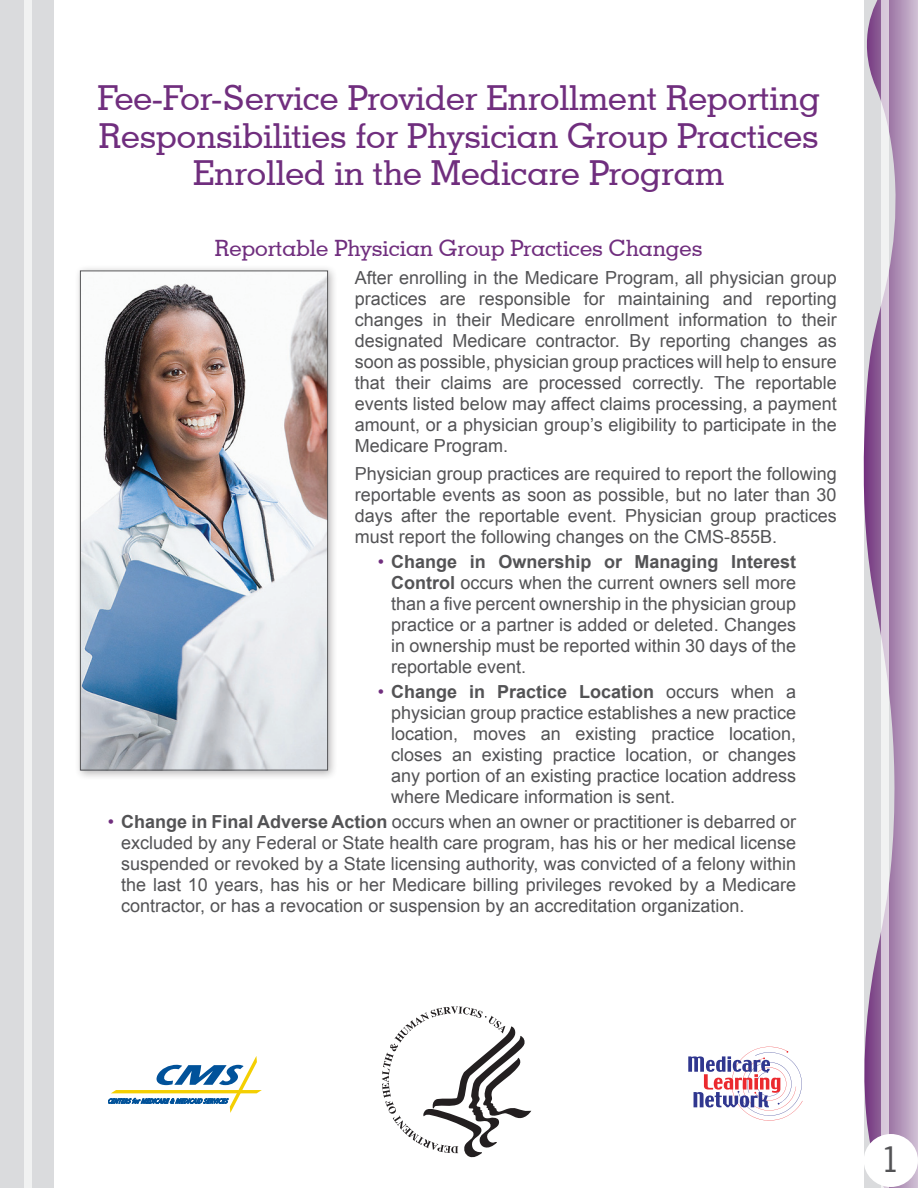
<style>
.page{position:relative;width:918px;height:1188px;background:#fff}
.page>*{position:absolute;margin:0;border:0;box-sizing:border-box;transform-origin:0 0}
.t1{font:500 34.5px/37.5px "Geometric Slab 703 BT";color:#702e7e;text-align:center}
.Page_Numbers{font:33px "News Gothic Std";color:#535355}
.t2{font:500 22.5px "Geometric Slab 703 BT";color:#702e7e}
.Body_Text{font:18px/21px "Arial";color:#535355;text-align:justify}
.Photo_Bullet_List{font:18px/21px "Arial";color:#535355;text-align:justify}
.Bullet_List{font:18px/21px "Arial";color:#535355;text-align:justify}
.s1{color:#702e7e}
.s2{font-weight:700}
</style>
<div class="page">
<div style="left:74px;top:264px;width:265px;height:517px;background:#231f20;opacity:.33"></div>
<svg style="left:863px;top:0;width:55px;height:1188px;background:#baa4c0"></svg>
<div style="left:0;top:0;width:54px;height:1188px;background:#dadbdd"></div>
<div style="left:24px;top:0;width:8px;height:1188px;background:#f1f2f2"></div>
<svg style="left:882px;top:0;width:7px;height:1188px;fill:#dacbdc"></svg>
<div style="left:864px;top:1134px;width:54px;height:53px;background:#fff;border-radius:50%"></div>
<svg style="left:382px;top:1007px;width:149px;height:150px"></svg>
<img style="left:82px;top:273px;width:244px;height:495px">
<svg style="left:108px;top:1056px;width:154px;height:57px"></svg>
<svg style="left:688px;top:1047px;width:115px;height:74px"></svg>
<div style="left:80px;top:271px;width:248px;height:499px;border:1px solid #535355"></div>
<p class="t1" style="left:97px;top:79px;width:724px">Fee-For-Service Provider Enrollment Reporting<br>Responsibilities for Physician Group Practices<br>Enrolled in the Medicare Program</p>
<p class="t2" style="left:215px;top:234px;width:489px">Reportable Physician Group Practices Changes</p>
<p class="Body_Text" style="left:355px;top:268px;width:483px">After enrolling in the Medicare Program, all physician group practices are responsible for maintaining and reporting changes in their Medicare enrollment information to their designated Medicare contractor. By reporting changes as soon as possible, physician group practices will help to ensure that their claims are processed correctly. The reportable events listed below may affect claims processing, a payment amount, or a physician group’s eligibility to participate in the Medicare Program.</p>
<p class="Body_Text" style="left:355px;top:463px;width:483px">Physician group practices are required to report the following reportable events as soon as possible, but no later than 30 days after the reportable event. Physician group practices must report the following changes on the CMS-855B.</p>
<p class="Photo_Bullet_List" style="left:391px;top:551px;width:407px;text-indent:-13px"><span class="s1">•</span> <span class="s2">Change in Ownership or Managing Interest Control</span> occurs when the current owners sell more than a five percent ownership in the physician group practice or a partner is added or deleted. Changes in ownership must be reported within 30 days of the reportable event.</p>
<p class="Photo_Bullet_List" style="left:391px;top:681px;width:406px;text-indent:-14px"><span class="s1">•</span> <span class="s2">Change in Practice Location</span> occurs when a physician group practice establishes a new practice location, moves an existing practice location, closes an existing practice location, or changes any portion of an existing practice location address where Medicare information is sent.</p>
<p class="Bullet_List" style="left:121px;top:811px;width:676px;text-indent:-14px"><span class="s1">•</span> <span class="s2">Change in Final Adverse Action</span> occurs when an owner or practitioner is debarred or excluded by any Federal or State health care program, has his or her medical license suspended or revoked by a State licensing authority, was convicted of a felony within the last 10 years, has his or her Medicare billing privileges revoked by a Medicare contractor, or has a revocation or suspension by an accreditation organization.</p>
<p class="Page_Numbers" style="left:882px;top:1138px;width:21px">1</p>
</div>
